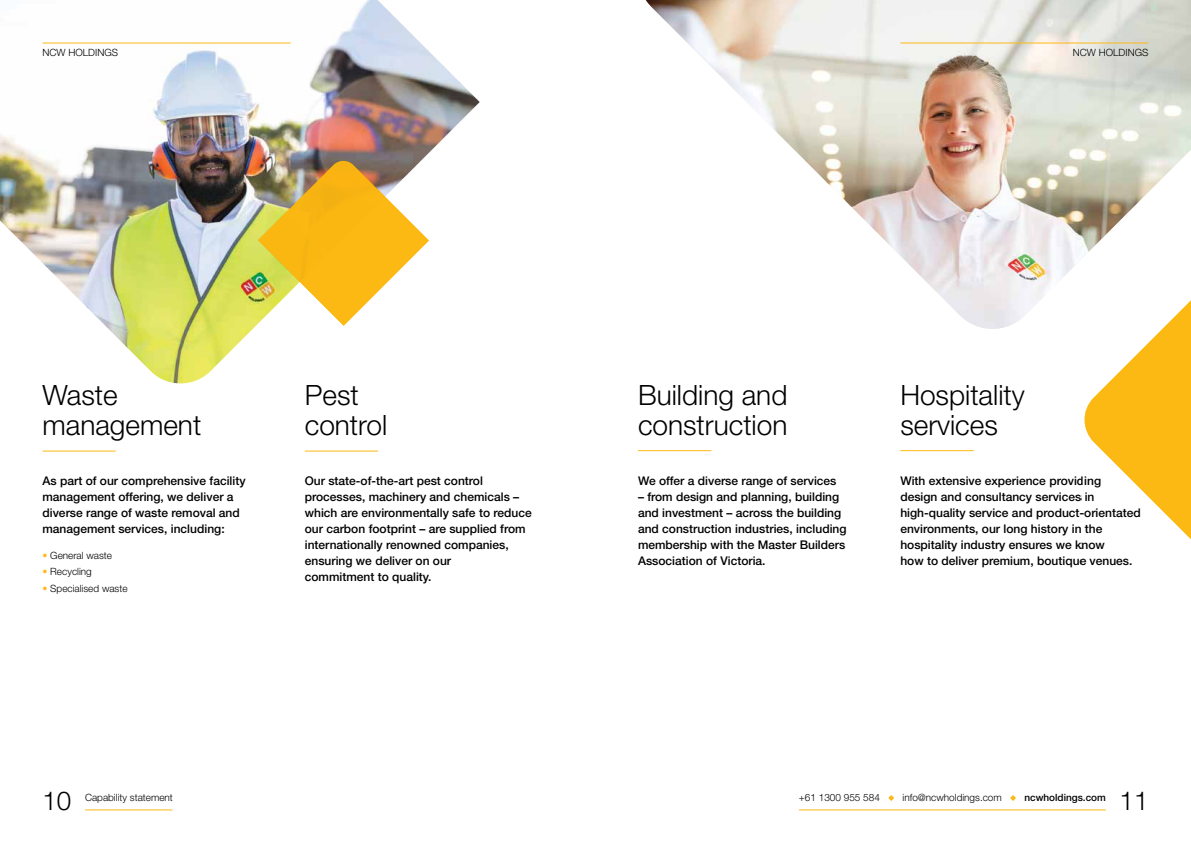
<style>
.page{position:relative;width:1191px;height:842px;background:#fff}
.page>*{position:absolute;margin:0;border:0;box-sizing:border-box;transform-origin:0 0}
.t1{font:300 28px/30px "Helvetica Neue";color:#000}
.t2{font:300 26px "Helvetica Neue";color:#000}
.t3{font:500 12px/16px "Helvetica Neue";color:#000}
.t4{font:300 10px "Helvetica Neue";color:#000}
.t5{font:500 10px "Helvetica Neue";color:#000}
.s1{color:#fdb913}
</style>
<div class="page">
<img style="left:0;top:0;width:480px;height:384px">
<hr style="left:43px;top:451px;width:73px;height:1px;background:#fdb913">
<hr style="left:305px;top:451px;width:73px;height:1px;background:#fdb913">
<hr style="left:638px;top:450px;width:73px;height:1px;background:#fdb913">
<hr style="left:900px;top:450px;width:73px;height:1px;background:#fdb913">
<svg style="left:1084px;top:333px;width:107px;height:206px;fill:#fdb913"></svg>
<img style="left:645px;top:0;width:546px;height:333px">
<svg style="left:258px;top:159px;width:171px;height:167px"></svg>
<hr style="left:85px;top:809px;width:87px;height:1px;background:#fdb913">
<hr style="left:43px;top:43px;width:248px;height:1px;background:#fdb913">
<hr style="left:900px;top:43px;width:248px;height:1px;background:#fdb913">
<hr style="left:799px;top:809px;width:307px;height:1px;background:#fdb913">
<svg style="left:888px;top:795px;width:6px;height:6px"></svg>
<svg style="left:1010px;top:795px;width:6px;height:6px"></svg>
<p class="t4" style="left:43px;top:46px;width:77px">NCW HOLDINGS</p>
<p class="t4" style="left:1072px;top:46px;width:77px">NCW HOLDINGS</p>
<h1 class="t1" style="left:43px;top:380px;width:160px">Waste management</h1>
<p class="t3" style="left:43px;top:473px;width:204px">As part of our comprehensive facility management offering, we deliver a diverse range of waste removal and management services, including:</p>
<p class="t4" style="left:43px;top:549px;width:71px"><span class="s1">•</span> General waste</p>
<p class="t4" style="left:43px;top:566px;width:51px"><span class="s1">•</span> Recycling</p>
<p class="t4" style="left:43px;top:582px;width:87px"><span class="s1">•</span> Specialised waste</p>
<h1 class="t1" style="left:305px;top:380px;width:84px">Pest control</h1>
<p class="t3" style="left:305px;top:473px;width:228px">Our state-of-the-art pest control processes, machinery and chemicals – which are environmentally safe to reduce our carbon footprint – are supplied from internationally renowned companies, ensuring we deliver on our<br>commitment to quality.</p>
<h1 class="t1" style="left:638px;top:380px;width:151px">Building and construction</h1>
<p class="t3" style="left:638px;top:473px;width:200px">We offer a diverse range of services</p>
<p class="t3" style="left:638px;top:489px;width:210px">– from design and planning, building and investment – across the building and construction industries, including membership with the Master Builders Association of Victoria.</p>
<h1 class="t1" style="left:900px;top:380px;width:126px">Hospitality services</h1>
<p class="t3" style="left:900px;top:473px;width:242px">With extensive experience providing design and consultancy services in high-quality service and product-orientated environments, our long history in the hospitality industry ensures we know<br>how to deliver premium, boutique venues.</p>
<h2 class="t2" style="left:43px;top:785px;width:30px">10</h2>
<h2 class="t2" style="left:1119px;top:785px;width:30px">11</h2>
<p class="t4" style="left:85px;top:791px;width:89px">Capability statement</p>
<p class="t4" style="left:799px;top:791px;width:83px">+61 1300 955 584</p>
<p class="t4" style="left:902px;top:791px;width:101px">info@ncwholdings.com</p>
<p class="t5" style="left:1024px;top:791px;width:83px">ncwholdings.com</p>
</div>
